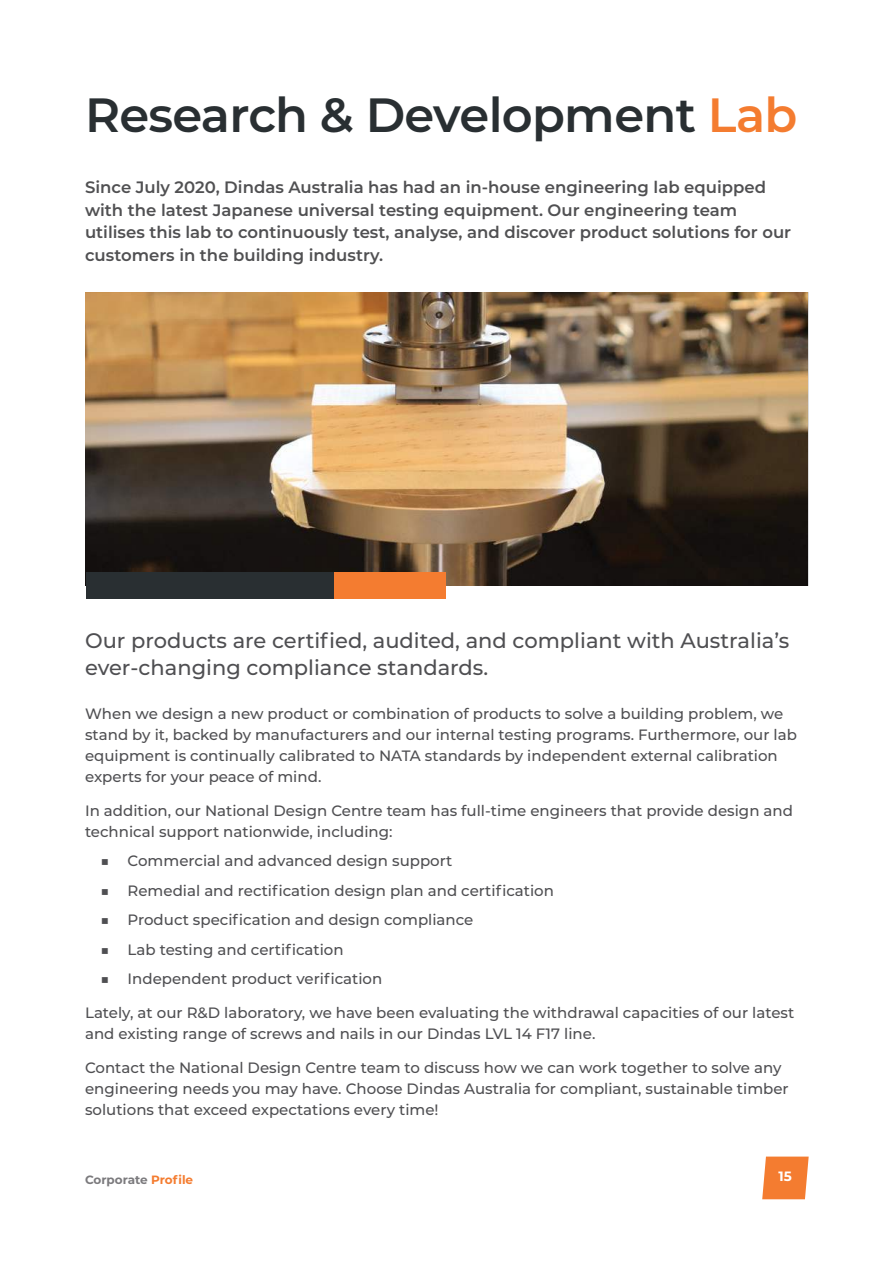
<style>
.page{position:relative;width:893px;height:1263px;background:#fff}
.page>*{position:absolute;margin:0;border:0;box-sizing:border-box;transform-origin:0 0}
.t1{font:600 48px "Montserrat";letter-spacing:-.015em;color:#292f32}
.t2{font:500 21px/27px "Montserrat";color:#4f4f52}
.t3{font:600 16.5px/22.5px "Montserrat";color:#505052}
.t4{font:500 15px/21px "Montserrat";color:#4f4f52}
.t5{font:700 13.5px "Montserrat";color:#fff}
.t6{font:700 12px "Montserrat";color:#7b7a7d}
.s1{color:#f47c30}
.s2{font-weight:400}
</style>
<div class="page">
<img style="left:86px;top:292px;width:722px;height:293px">
<div style="left:86px;top:572px;width:248px;height:27px;background:#292f32"></div>
<div style="left:334px;top:572px;width:112px;height:27px;background:#f47c30"></div>
<svg style="left:762px;top:1156px;width:47px;height:43px"></svg>
<h1 class="t1" style="left:85px;top:94px;width:714px">Research &amp; Development <span class="s1">Lab</span></h1>
<p class="t3" style="left:85px;top:177px;width:708px">Since July 2020, Dindas Australia has had an in-house engineering lab equipped with the latest Japanese universal testing equipment. Our engineering team utilises this lab to continuously test, analyse, and discover product solutions for our customers in the building industry.</p>
<h2 class="t2" style="left:85px;top:628px;width:706px">Our products are certified, audited, and compliant with Australia’s ever-changing compliance standards.</h2>
<p class="t4" style="left:85px;top:704px;width:713px">When we design a new product or combination of products to solve a building problem, we stand by it, backed by manufacturers and our internal testing programs. Furthermore, our lab equipment is continually calibrated to NATA standards by independent external calibration experts for your peace of mind.</p>
<p class="t4" style="left:85px;top:800px;width:709px">In addition, our National Design Centre team has full-time engineers that provide design and technical support nationwide, including:</p>
<p class="t4" style="left:101px;top:851px;width:353px"><span class="s2">■</span> Commercial and advanced design support</p>
<p class="t4" style="left:101px;top:880px;width:455px"><span class="s2">■</span> Remedial and rectification design plan and certification</p>
<p class="t4" style="left:101px;top:910px;width:374px"><span class="s2">■</span> Product specification and design compliance</p>
<p class="t4" style="left:101px;top:939px;width:245px"><span class="s2">■</span> Lab testing and certification</p>
<p class="t4" style="left:101px;top:969px;width:283px"><span class="s2">■</span> Independent product verification</p>
<p class="t4" style="left:85px;top:1003px;width:711px">Lately, at our R&amp;D laboratory, we have been evaluating the withdrawal capacities of our latest and existing range of screws and nails in our Dindas LVL 14 F17 line.</p>
<p class="t4" style="left:85px;top:1057px;width:705px">Contact the National Design Centre team to discuss how we can work together to solve any engineering needs you may have. Choose Dindas Australia for compliant, sustainable timber solutions that exceed expectations every time!</p>
<p class="t6" style="left:85px;top:1174px;width:110px">Corporate <span class="s1">Profile</span></p>
<p class="t5" style="left:778px;top:1170px;width:15px">15</p>
</div>
